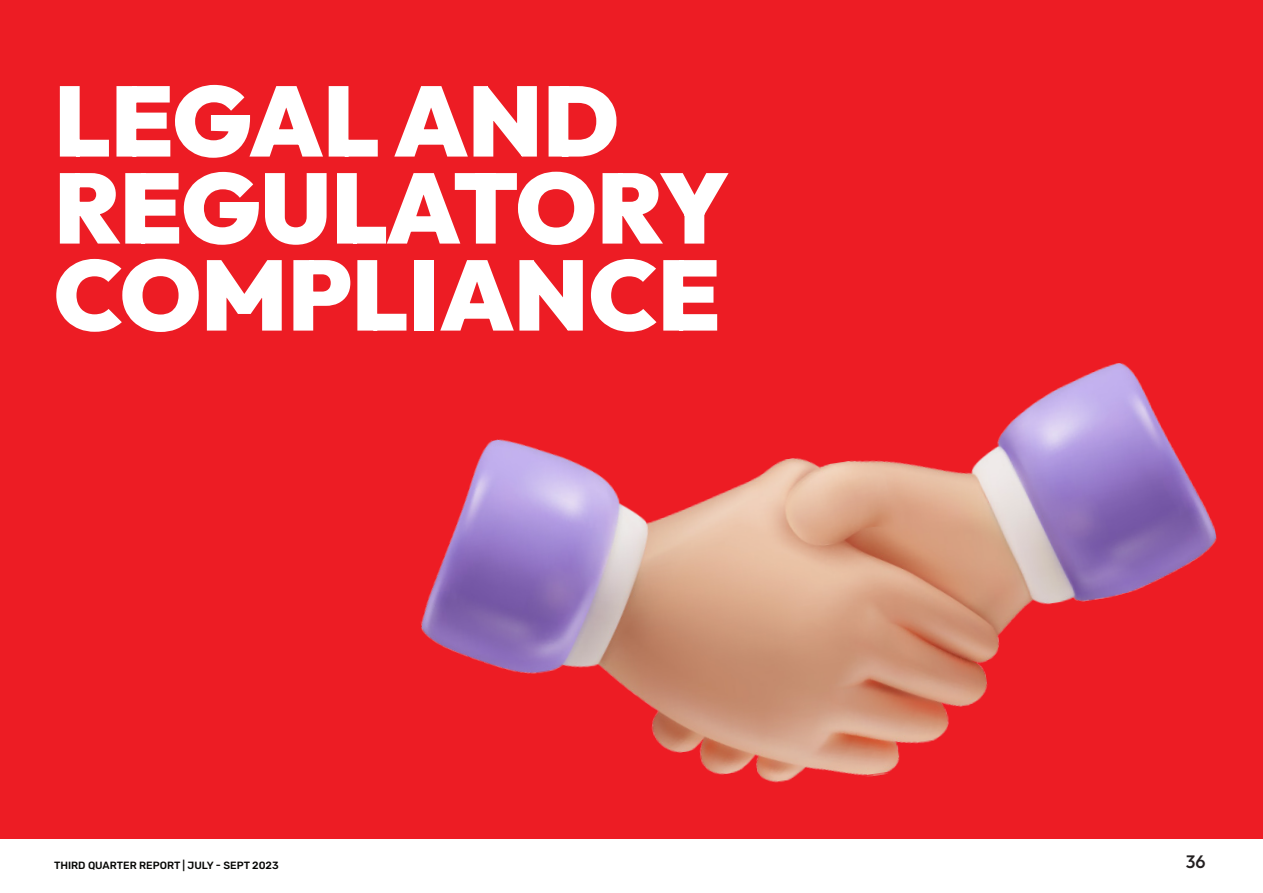
<style>
.page{position:relative;width:1263px;height:893px;background:#fff}
.page>*{position:absolute;margin:0;border:0;box-sizing:border-box;transform-origin:0 0}
.t1{font:100 99px/87px "Outfit";letter-spacing:-.005em;color:#fff}
.t2{font:100 18px "Outfit";color:#231f20}
.t3{font:500 10.5px "Rubik";color:#040503}
</style>
<div class="page">
<div style="left:0;top:0;width:1263px;height:839px;background:#ed1c24"></div>
<img style="left:421px;top:363px;width:796px;height:420px">
<h1 class="t1" style="left:54px;top:78px;width:676px">LEGAL AND<br>REGULATORY<br>COMPLIANCE</h1>
<p class="t3" style="left:54px;top:859px;width:226px">THIRD QUARTER REPORT | JULY - SEPT 2023</p>
<h2 class="t2" style="left:1186px;top:851px;width:21px">36</h2>
</div>
